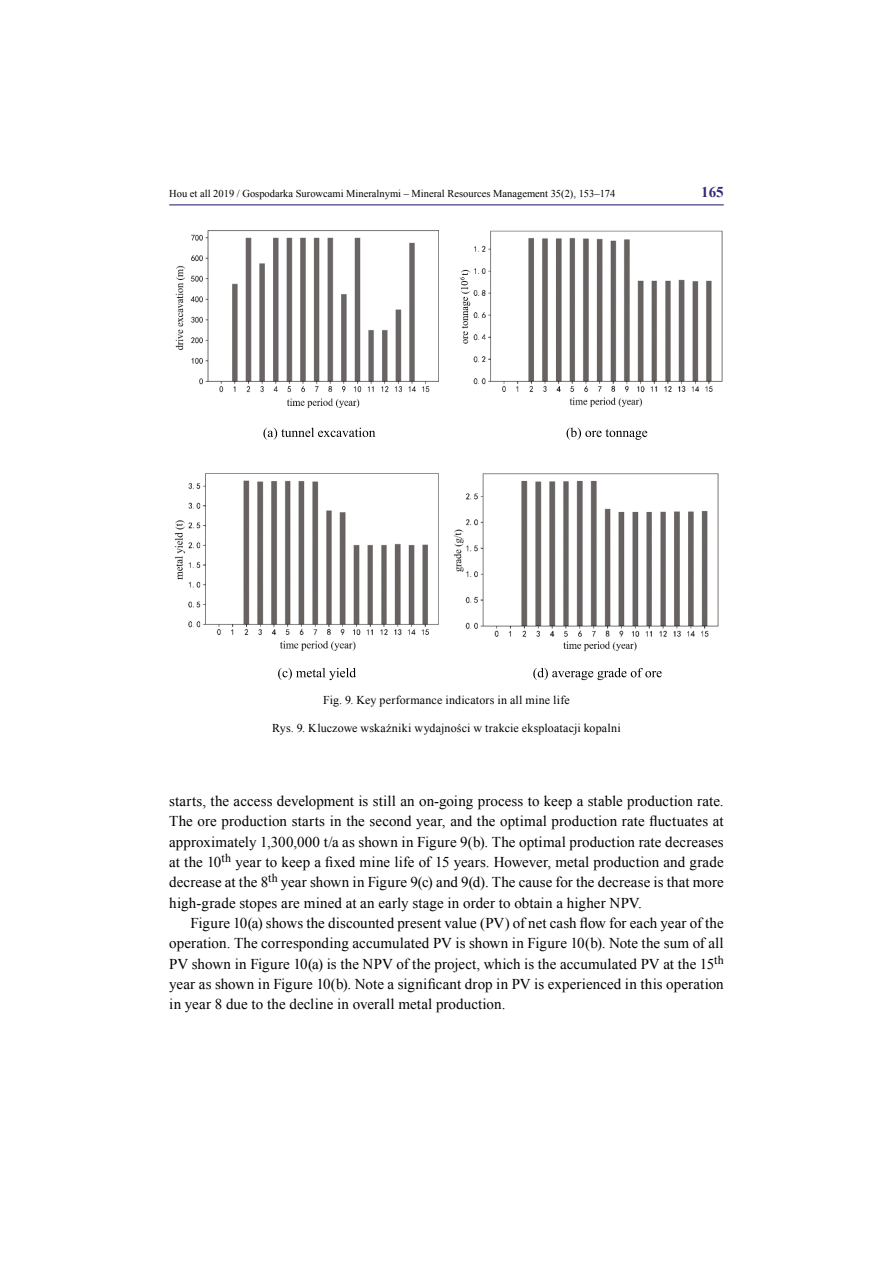
<style>
.page{position:relative;width:893px;height:1263px;background:#fff}
.page>*{position:absolute;margin:0;border:0;box-sizing:border-box;transform-origin:0 0}
.t1{font:15px/20.2px "Times New Roman";letter-spacing:.005em;color:#000;text-align:justify}
.t2{font:700 15px "Times New Roman";color:#362978}
.t3{font:12px "Times New Roman";letter-spacing:.015em;color:#000}
.t4{font:10.5px "Times New Roman";color:#000}
</style>
<div class="page">
<hr style="left:169px;top:204px;width:555px;height:1px;background:#362978">
<svg style="left:263px;top:428px;width:112px;height:12px"></svg>
<svg style="left:567px;top:428px;width:80px;height:12px"></svg>
<img style="left:459px;top:230px;width:264px;height:178px">
<img style="left:175px;top:230px;width:264px;height:178px">
<svg style="left:278px;top:668px;width:78px;height:12px"></svg>
<svg style="left:533px;top:668px;width:129px;height:12px"></svg>
<img style="left:453px;top:473px;width:266px;height:179px">
<img style="left:174px;top:473px;width:265px;height:178px">
<p class="t4" style="left:169px;top:186px;width:448px">Hou et all 2019 / Gospodarka Surowcami Mineralnymi – Mineral Resources Management 35(2), 153–174</p>
<p class="t2" style="left:701px;top:182px;width:24px">165</p>
<p class="t3" style="left:323px;top:692px;width:248px">Fig. 9. Key performance indicators in all mine life</p>
<p class="t3" style="left:272px;top:720px;width:350px">Rys. 9. Kluczowe wskaźniki wydajności w trakcie eksploatacji kopalni</p>
<p class="t1" style="left:169px;top:791px;width:556px">starts, the access development is still an on-going process to keep a stable production rate.<br>The ore production starts in the second year, and the optimal production rate fluctuates at approximately 1,300,000 t/a as shown in Figure 9(b). The optimal production rate decreases at the 10<sup>th</sup> year to keep a fixed mine life of 15 years. However, metal production and grade decrease at the 8<sup>th</sup> year shown in Figure 9(c) and 9(d). The cause for the decrease is that more high-grade stopes are mined at an early stage in order to obtain a higher NPV.</p>
<p class="t1" style="left:169px;top:912px;width:556px;text-indent:21px">Figure 10(a) shows the discounted present value (PV) of net cash flow for each year of the operation. The corresponding accumulated PV is shown in Figure 10(b). Note the sum of all PV shown in Figure 10(a) is the NPV of the project, which is the accumulated PV at the 15<sup>th </sup>year as shown in Figure 10(b). Note a significant drop in PV is experienced in this operation in year 8 due to the decline in overall metal production.</p>
</div>
